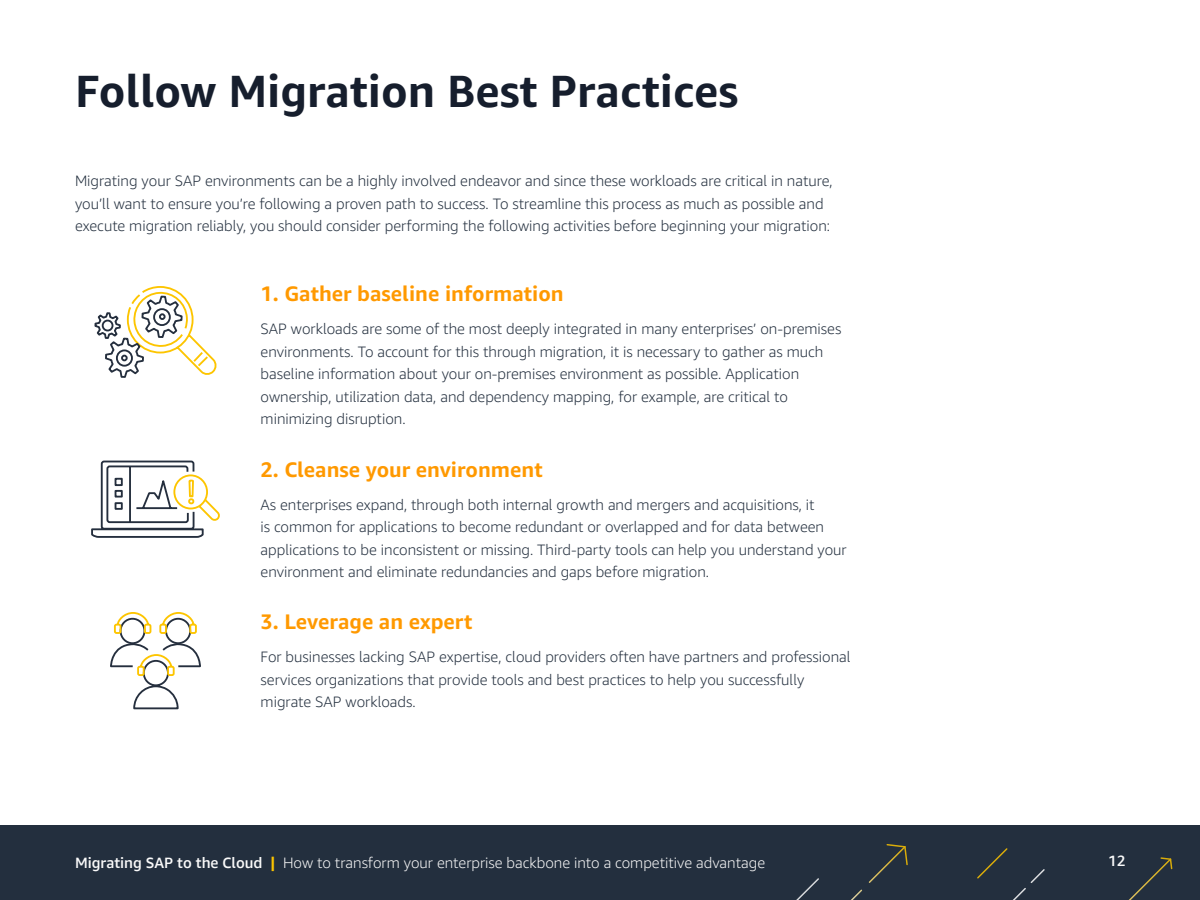
<style>
.page{position:relative;width:1200px;height:900px;background:#fff}
.page>*{position:absolute;margin:0;border:0;box-sizing:border-box;transform-origin:0 0}
.t1{font:700 45px "Amazon Ember";color:#161e2d}
.t2{font:700 21px "Amazon Ember";color:#f90}
.t3{font:300 15px/22.5px "Amazon Ember";color:#232f3e}
.t4{font:300 15px "Amazon Ember";color:#fafafa}
.t5{font:500 15px "Amazon Ember";color:#fafafa}
.s1{font-weight:500}
.s2{font-weight:700;color:#fcc400}
</style>
<div class="page">
<div style="left:0;top:825px;width:1200px;height:75px;background:#232f3e"></div>
<svg style="left:977px;top:848px;width:68px;height:52px"></svg>
<img style="left:851px;top:864px;width:37px;height:36px">
<svg style="left:887px;top:844px;width:21px;height:21px"></svg>
<svg style="left:796px;top:878px;width:23px;height:22px"></svg>
<img style="left:1129px;top:869px;width:33px;height:31px">
<svg style="left:1160px;top:857px;width:12px;height:12px"></svg>
<svg style="left:94px;top:286px;width:123px;height:92px"></svg>
<svg style="left:91px;top:460px;width:129px;height:78px"></svg>
<svg style="left:110px;top:612px;width:91px;height:98px"></svg>
<h1 class="t1" style="left:75px;top:63px;width:665px">Follow Migration Best Practices</h1>
<p class="t3" style="left:75px;top:170px;width:759px">Migrating your SAP environments can be a highly involved endeavor and since these workloads are critical in nature, you’ll want to ensure you’re following a proven path to success. To streamline this process as much as possible and execute migration reliably, you should consider performing the following activities before beginning your migration:</p>
<h2 class="t2" style="left:261px;top:281px;width:305px">1. Gather baseline information</h2>
<p class="t3" style="left:261px;top:318px;width:582px">SAP workloads are some of the most deeply integrated in many enterprises’ on-premises environments. To account for this through migration, it is necessary to gather as much baseline information about your on-premises environment as possible. Application ownership, utilization data, and dependency mapping, for example, are critical to minimizing disruption.</p>
<h2 class="t2" style="left:261px;top:456px;width:284px">2. Cleanse your environment</h2>
<p class="t3" style="left:261px;top:493px;width:588px">As enterprises expand, through both internal growth and mergers and acquisitions, it<br>is common for applications to become redundant or overlapped and for data between applications to be inconsistent or missing. Third-party tools can help you understand your environment and eliminate redundancies and gaps before migration.</p>
<h2 class="t2" style="left:261px;top:609px;width:213px">3. Leverage an expert</h2>
<p class="t3" style="left:261px;top:646px;width:592px">For businesses lacking SAP expertise, cloud providers often have partners and professional services organizations that provide tools and best practices to help you successfully migrate SAP workloads.</p>
<p class="t4" style="left:75px;top:853px;width:692px"><span class="s1">Migrating SAP to the Cloud</span> <span class="s2">|</span> How to transform your enterprise backbone into a competitive advantage</p>
<p class="t5" style="left:1108px;top:851px;width:19px">12</p>
</div>
